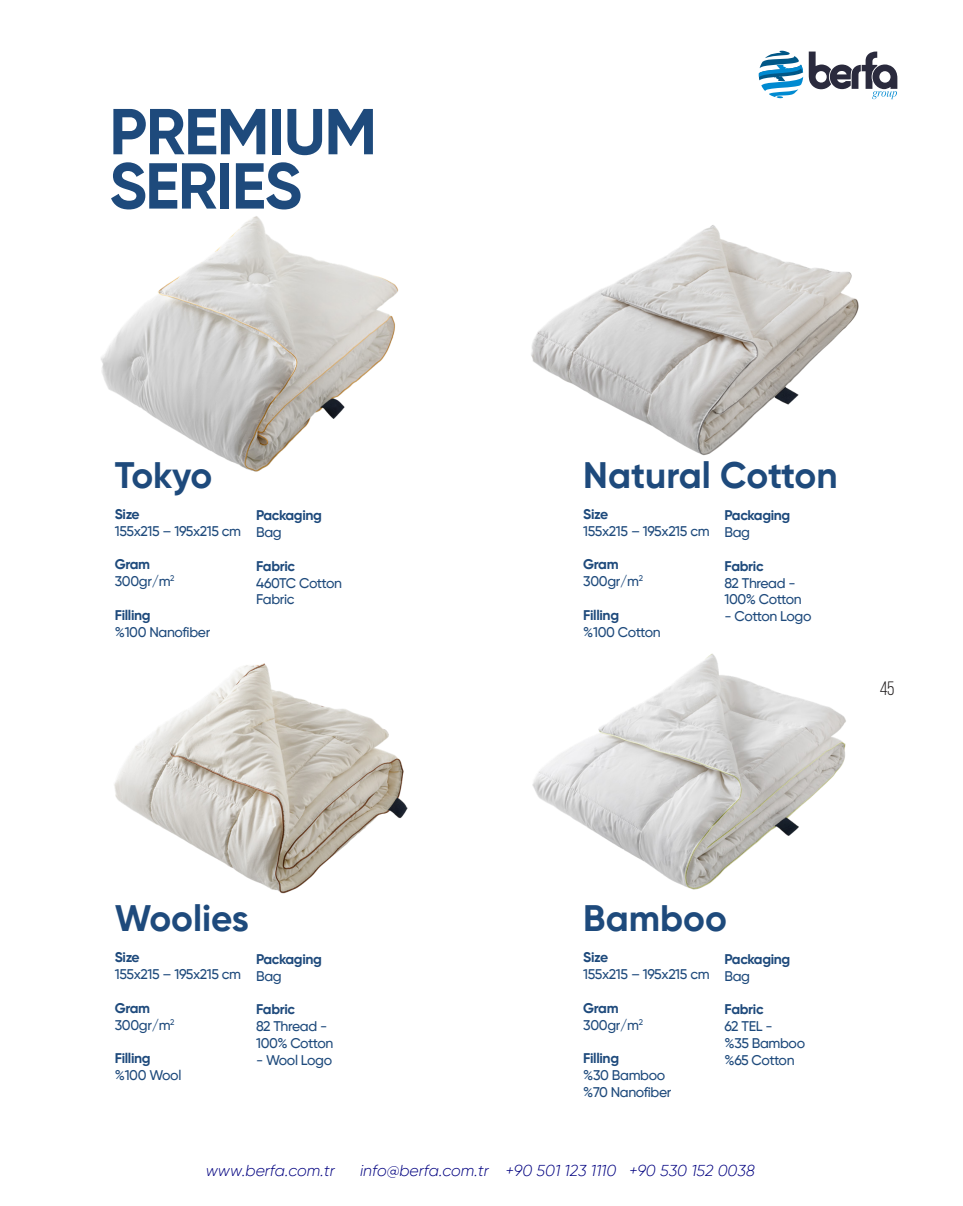
<style>
.page{position:relative;width:963px;height:1206px;background:#fff}
.page>*{position:absolute;margin:0;border:0;box-sizing:border-box;transform-origin:0 0}
.t1{font:700 64.75px "Gilroy";letter-spacing:-.025em;color:#1e4a7c}
.t2{font:700 36.75px "Gilroy";color:#1e4a7c}
.t3{font:19.43px "Bebas Neue";color:#231f20}
.t4{font:italic 300 15.75px "Gilroy";color:#000080}
.t5{font:500 14px/16.8px "Gilroy";letter-spacing:-.025em;color:#1e4a7c}
.t6{font:700 14px "Gilroy";letter-spacing:-.025em;color:#1e4a7c}
</style>
<div class="page">
<img style="left:532px;top:653px;width:314px;height:237px">
<img style="left:531px;top:225px;width:328px;height:231px">
<img style="left:101px;top:216px;width:298px;height:256px">
<img style="left:114px;top:663px;width:294px;height:231px">
<svg style="left:758px;top:50px;width:139px;height:49px"></svg>
<p class="t1" style="left:109px;top:91px;width:269px">PREMIUM</p>
<p class="t1" style="left:109px;top:145px;width:194px">SERIES</p>
<p class="t2" style="left:115px;top:452px;width:99px">Tokyo</p>
<p class="t2" style="left:583px;top:452px;width:256px">Natural Cotton</p>
<p class="t6" style="left:115px;top:505px;width:26px">Size</p>
<p class="t5" style="left:115px;top:522px;width:128px">155x215 – 195x215 cm</p>
<p class="t6" style="left:115px;top:555px;width:37px">Gram</p>
<p class="t5" style="left:115px;top:572px;width:61px">300gr/m<sup>2</sup></p>
<p class="t6" style="left:115px;top:606px;width:37px">Filling</p>
<p class="t5" style="left:115px;top:623px;width:97px">%100 Nanofiber</p>
<p class="t6" style="left:256px;top:506px;width:67px">Packaging</p>
<p class="t5" style="left:256px;top:523px;width:27px">Bag</p>
<p class="t6" style="left:256px;top:557px;width:40px">Fabric</p>
<p class="t5" style="left:256px;top:574px;width:87px">460TC Cotton<br>Fabric</p>
<p class="t6" style="left:583px;top:505px;width:26px">Size</p>
<p class="t5" style="left:583px;top:522px;width:128px">155x215 – 195x215 cm</p>
<p class="t6" style="left:583px;top:555px;width:37px">Gram</p>
<p class="t5" style="left:583px;top:572px;width:61px">300gr/m<sup>2</sup></p>
<p class="t6" style="left:583px;top:606px;width:37px">Filling</p>
<p class="t5" style="left:583px;top:623px;width:79px">%100 Cotton</p>
<p class="t6" style="left:724px;top:506px;width:67px">Packaging</p>
<p class="t5" style="left:724px;top:523px;width:27px">Bag</p>
<p class="t6" style="left:724px;top:557px;width:40px">Fabric</p>
<p class="t5" style="left:724px;top:574px;width:79px">82 Thread -<br>100% Cotton</p>
<p class="t5" style="left:724px;top:607px;width:88px">- Cotton Logo</p>
<h3 class="t3" style="left:879px;top:678px;width:16px">45</h3>
<p class="t2" style="left:115px;top:895px;width:136px">Woolies</p>
<p class="t2" style="left:583px;top:895px;width:145px">Bamboo</p>
<p class="t6" style="left:115px;top:948px;width:26px">Size</p>
<p class="t5" style="left:115px;top:965px;width:128px">155x215 – 195x215 cm</p>
<p class="t6" style="left:115px;top:999px;width:37px">Gram</p>
<p class="t5" style="left:115px;top:1016px;width:61px">300gr/m<sup>2</sup></p>
<p class="t6" style="left:115px;top:1049px;width:37px">Filling</p>
<p class="t5" style="left:115px;top:1066px;width:68px">%100 Wool</p>
<p class="t6" style="left:256px;top:950px;width:67px">Packaging</p>
<p class="t5" style="left:256px;top:967px;width:27px">Bag</p>
<p class="t6" style="left:256px;top:1000px;width:40px">Fabric</p>
<p class="t5" style="left:256px;top:1017px;width:79px">82 Thread -<br>100% Cotton</p>
<p class="t5" style="left:256px;top:1051px;width:78px">- Wool Logo</p>
<p class="t6" style="left:583px;top:948px;width:26px">Size</p>
<p class="t5" style="left:583px;top:965px;width:128px">155x215 – 195x215 cm</p>
<p class="t6" style="left:583px;top:999px;width:37px">Gram</p>
<p class="t5" style="left:583px;top:1016px;width:61px">300gr/m<sup>2</sup></p>
<p class="t6" style="left:583px;top:1049px;width:37px">Filling</p>
<p class="t5" style="left:583px;top:1066px;width:83px">%30 Bamboo</p>
<p class="t5" style="left:583px;top:1083px;width:90px">%70 Nanofiber</p>
<p class="t6" style="left:724px;top:950px;width:67px">Packaging</p>
<p class="t5" style="left:724px;top:967px;width:27px">Bag</p>
<p class="t6" style="left:724px;top:1000px;width:40px">Fabric</p>
<p class="t5" style="left:724px;top:1017px;width:50px">62 TEL -</p>
<p class="t5" style="left:724px;top:1034px;width:82px">%35 Bamboo</p>
<p class="t5" style="left:724px;top:1051px;width:72px">%65 Cotton</p>
<p class="t4" style="left:206px;top:1161px;width:130px">www.berfa.com.tr</p>
<p class="t4" style="left:360px;top:1161px;width:396px">info@berfa.com.tr +90 501 123 1110 +90 530 152 0038</p>
</div>
